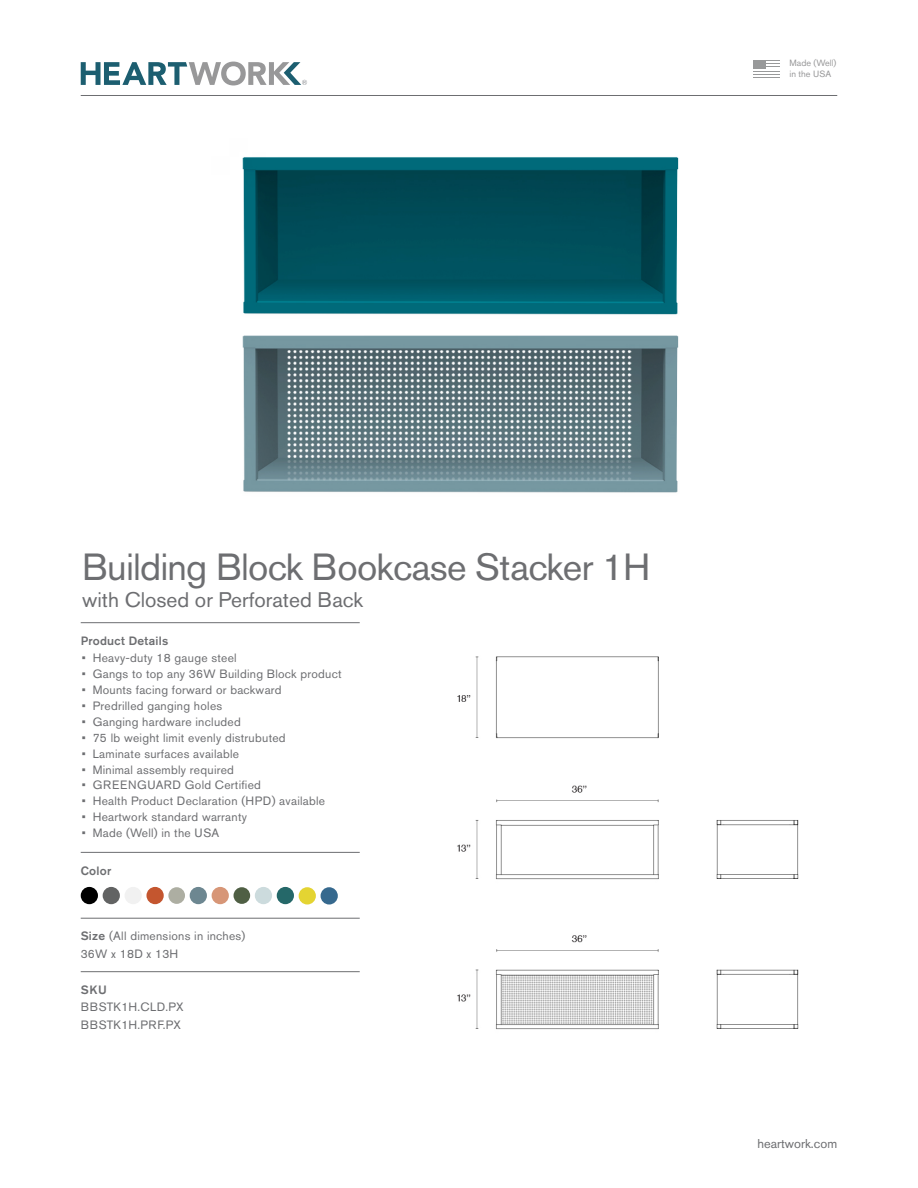
<style>
.page{position:relative;width:918px;height:1188px;background:#fff}
.page>*{position:absolute;margin:0;border:0;box-sizing:border-box;transform-origin:0 0}
.t1{font:37.5px "Akzidenz Grotesk BE";letter-spacing:-.02em;color:#6d6e71}
.t2{font:21px "Akzidenz Grotesk BE";color:#6d6e71}
.t3{font:12.75px "Akzidenz Grotesk BE";color:#6d6e71}
.t4{font:12px/17.4px "Akzidenz Grotesk BE";letter-spacing:.02em;color:#6d6e71}
.t5{font:500 12px "Akzidenz Grotesk BE";letter-spacing:.02em;color:#6d6e71}
.t6{font:9px/10.8px "Akzidenz Grotesk BE";color:#989899}
.s1{font-weight:500}
</style>
<div class="page">
<hr style="left:81px;top:95px;width:756px;height:1px;background:#6d6e71">
<svg style="left:81px;top:62px;width:226px;height:24px"></svg>
<div style="left:754px;top:60px;width:26px;height:18px;background:linear-gradient(to right,#fff,#fff)"></div>
<svg style="left:754px;top:62px;width:26px;height:14px"></svg>
<hr style="left:754px;top:72px;width:26px;height:2px;background:#fff">
<hr style="left:81px;top:852px;width:279px;height:1px;background:#6d6e71">
<hr style="left:81px;top:971px;width:279px;height:1px;background:#6d6e71">
<hr style="left:81px;top:918px;width:279px;height:1px;background:#6d6e71">
<hr style="left:81px;top:622px;width:279px;height:1px;background:#6d6e71">
<div style="left:146px;top:887px;width:18px;height:17px;background:#c4562f;border-radius:50%"></div>
<div style="left:190px;top:887px;width:17px;height:17px;background:#6d8791;border-radius:50%"></div>
<div style="left:255px;top:887px;width:17px;height:17px;background:#ccdbdd;border-radius:50%"></div>
<div style="left:125px;top:887px;width:17px;height:17px;background:#f1f1f1;border-radius:50%"></div>
<div style="left:103px;top:887px;width:17px;height:17px;background:#626363;border-radius:50%"></div>
<div style="left:168px;top:887px;width:17px;height:17px;background:#adaea2;border-radius:50%"></div>
<div style="left:234px;top:887px;width:16px;height:17px;background:#4f5f44;border-radius:50%"></div>
<div style="left:81px;top:887px;width:17px;height:17px;background:#000;border-radius:50%"></div>
<div style="left:212px;top:887px;width:17px;height:17px;background:#d79677;border-radius:50%"></div>
<div style="left:277px;top:887px;width:17px;height:17px;background:#256869;border-radius:50%"></div>
<div style="left:299px;top:887px;width:17px;height:18px;background:#e4d432;border-radius:50%"></div>
<div style="left:321px;top:887px;width:17px;height:18px;background:#36698e;border-radius:50%"></div>
<img style="left:243px;top:373px;width:435px;height:120px">
<img style="left:242px;top:157px;width:437px;height:216px">
<img style="left:457px;top:656px;width:342px;height:224px">
<img style="left:457px;top:935px;width:342px;height:95px">
<p class="t6" style="left:790px;top:57px;width:48px">Made (Well) in the USA</p>
<h1 class="t1" style="left:82px;top:544px;width:570px">Building Block Bookcase Stacker 1H</h1>
<h2 class="t2" style="left:82px;top:587px;width:282px">with Closed or Perforated Back</h2>
<p class="t5" style="left:81px;top:633px;width:89px">Product Details</p>
<p class="t4" style="left:82px;top:649px;width:156px">• Heavy-duty 18 gauge steel</p>
<p class="t4" style="left:82px;top:665px;width:261px">• Gangs to top any 36W Building Block product</p>
<p class="t4" style="left:82px;top:681px;width:201px">• Mounts facing forward or backward</p>
<p class="t4" style="left:82px;top:697px;width:142px">• Predrilled ganging holes</p>
<p class="t4" style="left:82px;top:713px;width:160px">• Ganging hardware included</p>
<p class="t4" style="left:82px;top:729px;width:205px">• 75 lb weight limit evenly distrubuted</p>
<p class="t4" style="left:82px;top:745px;width:159px">• Laminate surfaces available</p>
<p class="t4" style="left:82px;top:761px;width:154px">• Minimal assembly required</p>
<p class="t4" style="left:82px;top:776px;width:181px">• GREENGUARD Gold Certified</p>
<p class="t4" style="left:82px;top:792px;width:245px">• Health Product Declaration (HPD) available</p>
<p class="t4" style="left:82px;top:808px;width:167px">• Heartwork standard warranty</p>
<p class="t4" style="left:82px;top:824px;width:139px">• Made (Well) in the USA</p>
<p class="t5" style="left:81px;top:863px;width:32px">Color</p>
<p class="t4" style="left:81px;top:927px;width:166px"><span class="s1">Size</span> (All dimensions in inches)<br>36W x 18D x 13H</p>
<p class="t5" style="left:81px;top:982px;width:28px">SKU</p>
<p class="t4" style="left:81px;top:998px;width:104px">BBSTK1H.CLD.PX<br>BBSTK1H.PRF.PX</p>
<p class="t3" style="left:758px;top:1136px;width:81px">heartwork.com</p>
</div>
